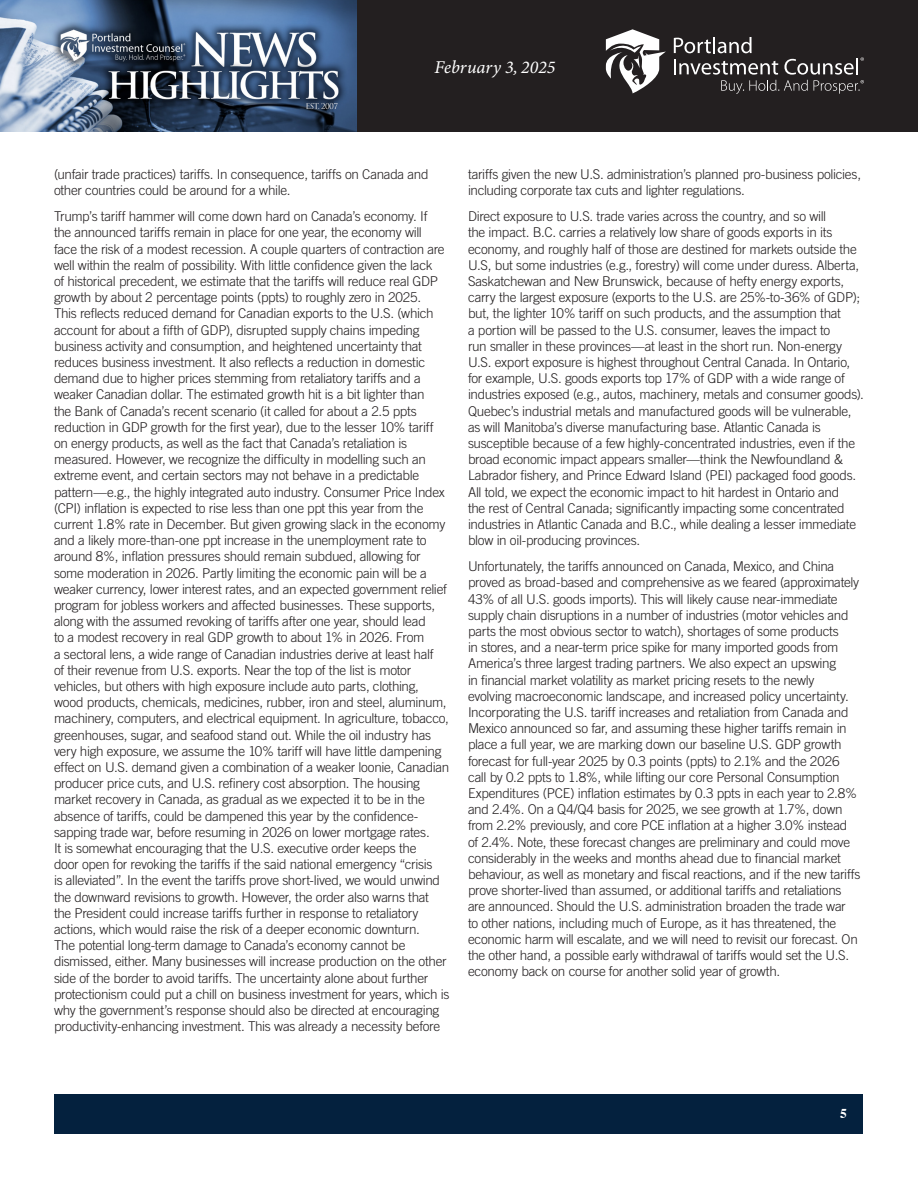
<style>
.page{position:relative;width:918px;height:1188px;background:#fff}
.page>*{position:absolute;margin:0;border:0;box-sizing:border-box;transform-origin:0 0}
.t1{font:italic 18px "Minion Variable Concept";color:#fff}
.Article_-_Body{font:300 13.5px/16.2px "Trade Gothic";letter-spacing:-.02em;color:#231f20}
.t2{font:700 13.5px "Times";color:#fff}
</style>
<div class="page">
<div style="left:356px;top:0;width:562px;height:132px;background:#231f20"></div>
<img style="left:0;top:0;width:356px;height:132px">
<svg style="left:674px;top:37px;width:190px;height:57px"></svg>
<svg style="left:606px;top:29px;width:60px;height:64px"></svg>
<div style="left:55px;top:1094px;width:808px;height:39px;background:#04213e"></div>
<h1 class="t1" style="left:434px;top:55px;width:123px">February 3, 2025</h1>
<p class="Article_-_Body" style="left:54px;top:166px;width:376px">(unfair trade practices) tariffs. In consequence, tariffs on Canada and other countries could be around for a while.</p>
<p class="Article_-_Body" style="left:54px;top:208px;width:397px">Trump’s tariff hammer will come down hard on Canada’s economy. If<br>the announced tariffs remain in place for one year, the economy will<br>face the risk of a modest recession. A couple quarters of contraction are well within the realm of possibility. With little confidence given the lack<br>of historical precedent, we estimate that the tariffs will reduce real GDP growth by about 2 percentage points (ppts) to roughly zero in 2025.<br>This reflects reduced demand for Canadian exports to the U.S. (which account for about a fifth of GDP), disrupted supply chains impeding business activity and consumption, and heightened uncertainty that reduces business investment. It also reflects a reduction in domestic demand due to higher prices stemming from retaliatory tariffs and a weaker Canadian dollar. The estimated growth hit is a bit lighter than<br>the Bank of Canada’s recent scenario (it called for about a 2.5 ppts reduction in GDP growth for the first year), due to the lesser 10% tariff on energy products, as well as the fact that Canada’s retaliation is measured. However, we recognize the difficulty in modelling such an extreme event, and certain sectors may not behave in a predictable pattern—e.g., the highly integrated auto industry. Consumer Price Index (CPI) inflation is expected to rise less than one ppt this year from the current 1.8% rate in December. But given growing slack in the economy and a likely more-than-one ppt increase in the unemployment rate to around 8%, inflation pressures should remain subdued, allowing for some moderation in 2026. Partly limiting the economic pain will be a weaker currency, lower interest rates, and an expected government relief program for jobless workers and affected businesses. These supports, along with the assumed revoking of tariffs after one year, should lead<br>to a modest recovery in real GDP growth to about 1% in 2026. From<br>a sectoral lens, a wide range of Canadian industries derive at least half<br>of their revenue from U.S. exports. Near the top of the list is motor vehicles, but others with high exposure include auto parts, clothing, wood products, chemicals, medicines, rubber, iron and steel, aluminum, machinery, computers, and electrical equipment. In agriculture, tobacco, greenhouses, sugar, and seafood stand out. While the oil industry has very high exposure, we assume the 10% tariff will have little dampening effect on U.S. demand given a combination of a weaker loonie, Canadian producer price cuts, and U.S. refinery cost absorption. The housing market recovery in Canada, as gradual as we expected it to be in the absence of tariffs, could be dampened this year by the confidence&shy;sapping trade war, before resuming in 2026 on lower mortgage rates.<br>It is somewhat encouraging that the U.S. executive order keeps the<br>door open for revoking the tariffs if the said national emergency “crisis<br>is alleviated”. In the event the tariffs prove short-lived, we would unwind the downward revisions to growth. However, the order also warns that the President could increase tariffs further in response to retaliatory actions, which would raise the risk of a deeper economic downturn.<br>The potential long-term damage to Canada’s economy cannot be dismissed, either. Many businesses will increase production on the other side of the border to avoid tariffs. The uncertainty alone about further protectionism could put a chill on business investment for years, which is why the government’s response should also be directed at encouraging productivity-enhancing investment. This was already a necessity before</p>
<p class="Article_-_Body" style="left:468px;top:166px;width:395px">tariffs given the new U.S. administration’s planned pro-business policies, including corporate tax cuts and lighter regulations.</p>
<p class="Article_-_Body" style="left:468px;top:208px;width:398px">Direct exposure to U.S. trade varies across the country, and so will<br>the impact. B.C. carries a relatively low share of goods exports in its economy, and roughly half of those are destined for markets outside the U.S, but some industries (e.g., forestry) will come under duress. Alberta, Saskatchewan and New Brunswick, because of hefty energy exports, carry the largest exposure (exports to the U.S. are 25%-to-36% of GDP); but, the lighter 10% tariff on such products, and the assumption that<br>a portion will be passed to the U.S. consumer, leaves the impact to<br>run smaller in these provinces—at least in the short run. Non-energy U.S. export exposure is highest throughout Central Canada. In Ontario, for example, U.S. goods exports top 17% of GDP with a wide range of industries exposed (e.g., autos, machinery, metals and consumer goods).<br>Quebec’s industrial metals and manufactured goods will be vulnerable, as will Manitoba’s diverse manufacturing base. Atlantic Canada is susceptible because of a few highly-concentrated industries, even if the broad economic impact appears smaller—think the Newfoundland &amp; Labrador fishery, and Prince Edward Island (PEI) packaged food goods.<br>All told, we expect the economic impact to hit hardest in Ontario and<br>the rest of Central Canada; significantly impacting some concentrated industries in Atlantic Canada and B.C., while dealing a lesser immediate blow in oil-producing provinces.</p>
<p class="Article_-_Body" style="left:468px;top:558px;width:394px">Unfortunately, the tariffs announced on Canada, Mexico, and China proved as broad-based and comprehensive as we feared (approximately 43% of all U.S. goods imports). This will likely cause near-immediate supply chain disruptions in a number of industries (motor vehicles and parts the most obvious sector to watch), shortages of some products<br>in stores, and a near-term price spike for many imported goods from America’s three largest trading partners. We also expect an upswing<br>in financial market volatility as market pricing resets to the newly evolving macroeconomic landscape, and increased policy uncertainty.<br>Incorporating the U.S. tariff increases and retaliation from Canada and Mexico announced so far, and assuming these higher tariffs remain in place a full year, we are marking down our baseline U.S. GDP growth forecast for full-year 2025 by 0.3 points (ppts) to 2.1% and the 2026 call by 0.2 ppts to 1.8%, while lifting our core Personal Consumption Expenditures (PCE) inflation estimates by 0.3 ppts in each year to 2.8% and 2.4%. On a Q4/Q4 basis for 2025, we see growth at 1.7%, down from 2.2% previously, and core PCE inflation at a higher 3.0% instead of 2.4%. Note, these forecast changes are preliminary and could move considerably in the weeks and months ahead due to financial market behaviour, as well as monetary and fiscal reactions, and if the new tariffs prove shorter-lived than assumed, or additional tariffs and retaliations are announced. Should the U.S. administration broaden the trade war<br>to other nations, including much of Europe, as it has threatened, the economic harm will escalate, and we will need to revisit our forecast. On the other hand, a possible early withdrawal of tariffs would set the U.S. economy back on course for another solid year of growth.</p>
<p class="t2" style="left:840px;top:1100px;width:8px">5</p>
</div>
